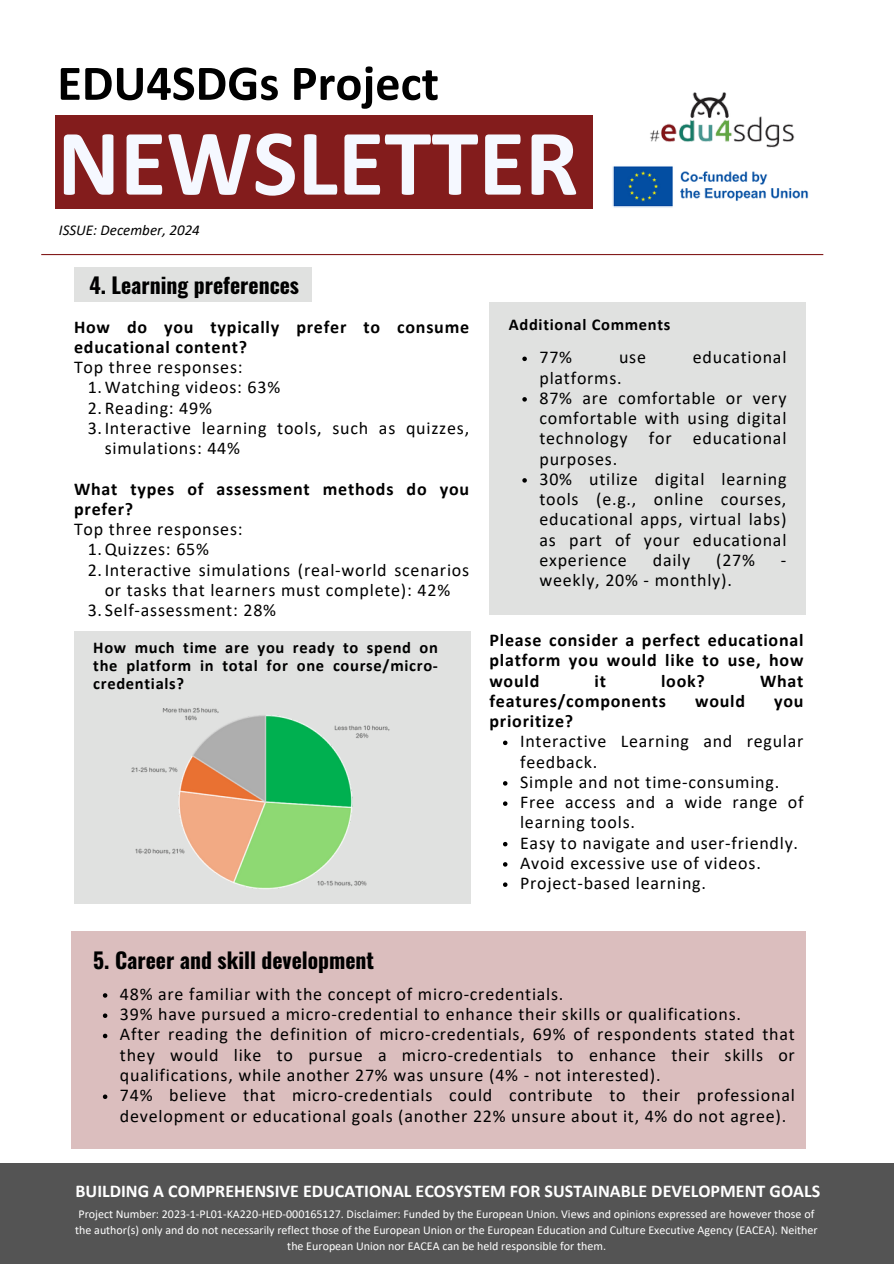
<style>
.page{position:relative;width:894px;height:1264px;background:#fff}
.page>*{position:absolute;margin:0;border:0;box-sizing:border-box;transform-origin:0 0}
.t1{font:700 95.1px "Calibri";color:#f5f8ff}
.t2{font:700 50.25px "Calibri";color:#000}
.t3{font:700 21.6px "Oswald";color:#000}
.t4{font:18px/20.2px "Calibri";letter-spacing:.04em;color:#000}
.t5{font:700 18px/20.2px "Calibri";letter-spacing:.045em;color:#000}
.t6{font:700 18px "Calibri";color:#fff}
.t7{font:700 16.5px/18px "Calibri";letter-spacing:.045em;color:#000;text-align:justify}
.t8{font:italic 15px "Calibri";color:#000}
.t9{font:12px/16px "Calibri";color:#fff;text-align:center}
.s1{font-weight:400}
</style>
<div class="page">
<div style="left:55px;top:115px;width:537px;height:94px;background:#831c1c"></div>
<hr style="left:41px;top:254px;width:782px;height:1px;background:#831c1c">
<img style="left:650px;top:92px;width:145px;height:56px">
<img style="left:612px;top:166px;width:197px;height:42px">
<div style="left:74px;top:631px;width:396px;height:272px;background:#e0e1e0"></div>
<div style="left:489px;top:302px;width:316px;height:313px;background:#e0e1e0"></div>
<img style="left:101px;top:708px;width:329px;height:196px">
<svg style="left:522px;top:356px;width:4px;height:5px"></svg>
<svg style="left:522px;top:397px;width:4px;height:4px"></svg>
<svg style="left:522px;top:478px;width:4px;height:4px"></svg>
<div style="left:74px;top:267px;width:237px;height:35px;background:#e0e1e0"></div>
<svg style="left:503px;top:740px;width:4px;height:5px"></svg>
<svg style="left:503px;top:781px;width:4px;height:4px"></svg>
<svg style="left:503px;top:801px;width:4px;height:4px"></svg>
<svg style="left:503px;top:841px;width:4px;height:5px"></svg>
<svg style="left:503px;top:862px;width:4px;height:4px"></svg>
<svg style="left:503px;top:882px;width:4px;height:4px"></svg>
<div style="left:72px;top:931px;width:733px;height:217px;background:#dbbebe"></div>
<svg style="left:103px;top:993px;width:4px;height:4px"></svg>
<svg style="left:103px;top:1013px;width:4px;height:4px"></svg>
<svg style="left:103px;top:1033px;width:4px;height:5px"></svg>
<svg style="left:103px;top:1094px;width:4px;height:4px"></svg>
<div style="left:0;top:1162px;width:893px;height:101px;background:#545454"></div>
<p class="t2" style="left:57px;top:62px;width:383px">EDU4SDGs Project</p>
<h2 class="t1" style="left:57px;top:123px;width:522px">NEWSLETTER</h2>
<p class="t8" style="left:59px;top:224px;width:142px">ISSUE: December, 2024</p>
<p class="t3" style="left:89px;top:268px;width:211px">4. Learning preferences</p>
<h3 class="t5" style="left:74px;top:318px;width:396px">How do you typically prefer to consume educational content?<br><span class="s1">Top three responses:</span></h3>
<h6 class="t4" style="left:88px;top:378px;width:194px">1.Watching videos: 63%</h6>
<p class="t4" style="left:88px;top:399px;width:126px">2.Reading: 49%</p>
<p class="t4" style="left:105px;top:419px;width:366px;text-indent:-17px">3.Interactive learning tools, such as quizzes, simulations: 44%</p>
<p class="t5" style="left:74px;top:480px;width:396px">What types of assessment methods do you prefer?<br><span class="s1">Top three responses:</span></p>
<h6 class="t4" style="left:88px;top:540px;width:123px">1.Quizzes: 65%</h6>
<p class="t4" style="left:88px;top:561px;width:383px;text-align:center">2.Interactive simulations (real-world scenarios or tasks that learners must complete): 42%</p>
<p class="t4" style="left:88px;top:601px;width:190px">3.Self-assessment: 28%</p>
<p class="t7" style="left:93px;top:639px;width:346px">How much time are you ready to spend on the platform in total for one course/micro&shy;credentials?</p>
<p class="t5" style="left:489px;top:631px;width:315px;text-align:justify">Please consider a perfect educational platform you would like to use, how would</p>
<p class="t7" style="left:508px;top:317px;width:163px">Additional Comments</p>
<h1 class="t4" style="left:539px;top:349px;width:34px">77%</h1>
<h1 class="t4" style="left:618px;top:349px;width:28px">use</h1>
<h1 class="t4" style="left:692px;top:349px;width:95px">educational</h1>
<h1 class="t4" style="left:539px;top:369px;width:84px">platforms.</h1>
<p class="t4" style="left:539px;top:389px;width:248px;text-align:justify">87% are comfortable or very comfortable with using digital technology for educational purposes.</p>
<p class="t4" style="left:539px;top:470px;width:248px;text-align:justify">30% utilize digital learning tools (e.g., online courses, educational apps, virtual labs) as part of your educational experience</p>
<p class="t4" style="left:652px;top:551px;width:39px">daily</p>
<p class="t4" style="left:716px;top:551px;width:40px">(27%</p>
<p class="t4" style="left:780px;top:551px;width:7px">-</p>
<p class="t4" style="left:539px;top:571px;width:194px">weekly, 20% - monthly).</p>
<p class="t5" style="left:594px;top:672px;width:13px">it</p>
<p class="t5" style="left:661px;top:672px;width:45px">look?</p>
<p class="t5" style="left:759px;top:672px;width:45px">What</p>
<p class="t5" style="left:489px;top:692px;width:178px">features/components</p>
<p class="t5" style="left:695px;top:692px;width:51px">would</p>
<p class="t5" style="left:773px;top:692px;width:31px">you</p>
<p class="t5" style="left:489px;top:712px;width:85px">prioritize?</p>
<h5 class="t4" style="left:520px;top:732px;width:285px">Interactive Learning and regular feedback.</h5>
<p class="t4" style="left:520px;top:773px;width:261px">Simple and not time-consuming.</p>
<p class="t4" style="left:520px;top:793px;width:285px">Free access and a wide range of learning tools.</p>
<p class="t4" style="left:520px;top:834px;width:279px">Easy to navigate and user-friendly.</p>
<p class="t4" style="left:520px;top:854px;width:242px">Avoid excessive use of videos.</p>
<p class="t4" style="left:520px;top:874px;width:187px">Project-based learning.</p>
<h5 class="t3" style="left:93px;top:942px;width:282px">5. Career and skill development</h5>
<h5 class="t4" style="left:120px;top:985px;width:445px">48% are familiar with the concept of micro-credentials.</h5>
<p class="t4" style="left:120px;top:1005px;width:622px">39% have pursued a micro-credential to enhance their skills or qualifications.</p>
<p class="t4" style="left:120px;top:1025px;width:676px;text-align:justify">After reading the definition of micro-credentials, 69% of respondents stated that they would like to pursue a micro-credentials to enhance their skills or qualifications, while another 27% was unsure (4% - not interested).</p>
<p class="t4" style="left:120px;top:1086px;width:676px">74% believe that micro-credentials could contribute to their professional development or educational goals (another 22% unsure about it, 4% do not agree).</p>
<p class="t6" style="left:75px;top:1183px;width:746px">BUILDING A COMPREHENSIVE EDUCATIONAL ECOSYSTEM FOR SUSTAINABLE DEVELOPMENT GOALS</p>
<p class="t9" style="left:75px;top:1206px;width:743px">Project Number: 2023-1-PL01-KA220-HED-000165127. Disclaimer: Funded by the European Union. Views and opinions expressed are however those of the author(s) only and do not necessarily reflect those of the European Union or the European Education and Culture Executive Agency (EACEA). Neither the European Union nor EACEA can be held responsible for them.</p>
</div>
